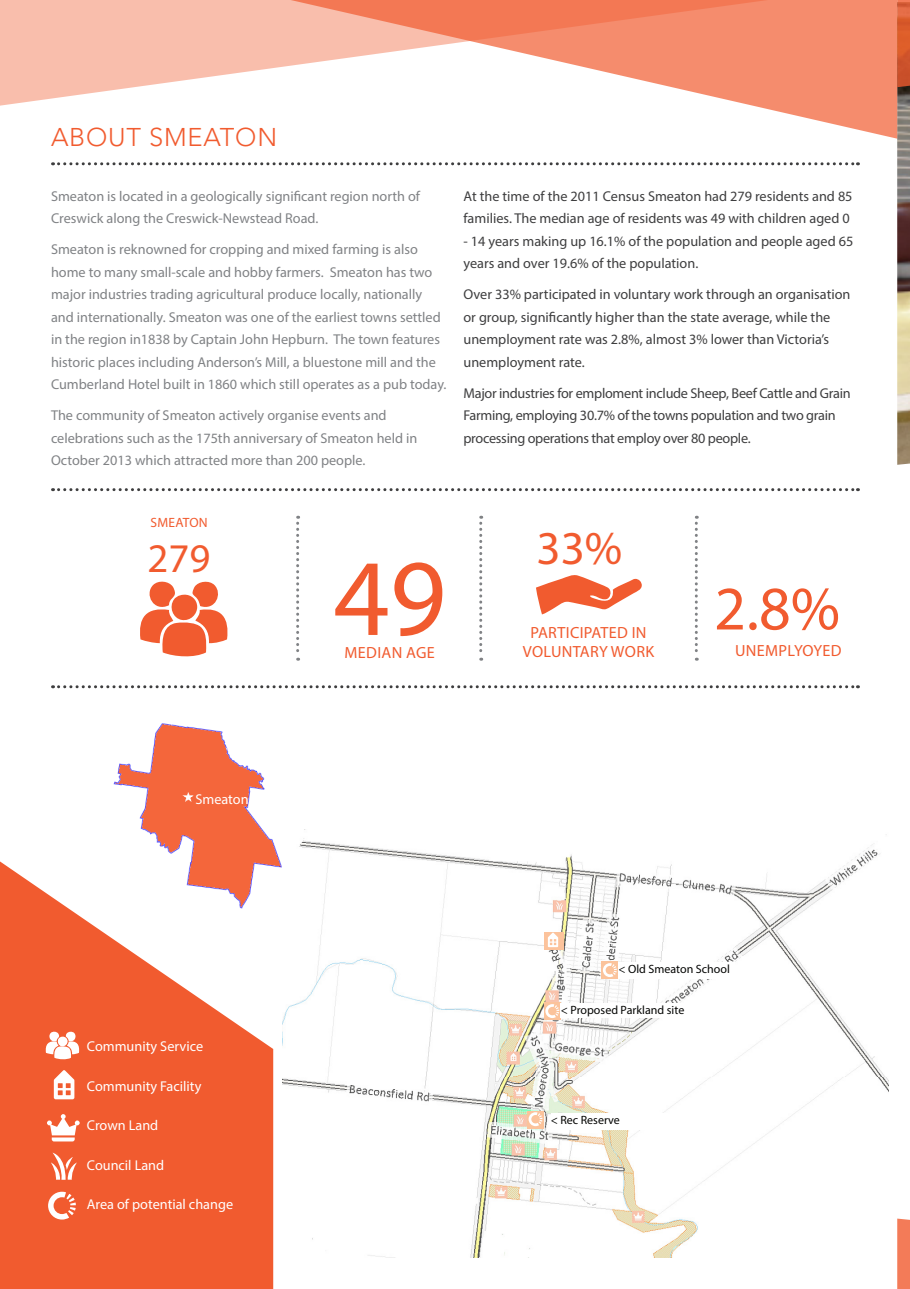
<style>
.page{position:relative;width:910px;height:1289px;background:#fff}
.page>*{position:absolute;margin:0;border:0;box-sizing:border-box;transform-origin:0 0}
.t1{font:109.65px "Myriad Pro";color:#f15b2f}
.t2{font:62.1px "Myriad Pro";color:#f15b2f}
.t3{font:47.25px "Myriad Pro";color:#f15b2f}
.t4{font:40.8px "Myriad Pro";color:#f15b2f}
.subheading{font:300 25.5px "Avenir LT Std";letter-spacing:.03em;color:#f15b2f}
.t5{font:16.2px/19.5px "Myriad Pro";letter-spacing:.02em;color:#f15b2f;text-align:center}
.t6{font:14.25px/22.5px "Myriad Pro";color:#808285}
.t7{font:14.25px/22.5px "Myriad Pro";color:#3e3e3f}
.t8{font:14.25px/22.5px "Myriad Pro";letter-spacing:-.02em;color:#3e3e3f}
.t9{font:14.25px "Myriad Pro";color:#fff}
.t10{font:13.5px "Myriad Pro";letter-spacing:.02em;color:#f15b2f}
.t11{font:12px "Myriad Pro";color:#040503}
</style>
<div class="page">
<img style="left:897px;top:87px;width:13px;height:378px">
<svg style="left:0;top:861px;width:274px;height:427px;fill:#f15b2f"></svg>
<svg style="left:53px;top:162px;width:805px;height:3px"></svg>
<svg style="left:53px;top:488px;width:805px;height:3px"></svg>
<svg style="left:53px;top:685px;width:805px;height:3px"></svg>
<svg style="left:536px;top:575px;width:106px;height:39px"></svg>
<svg style="left:140px;top:581px;width:88px;height:76px"></svg>
<svg style="left:296px;top:515px;width:3px;height:145px"></svg>
<svg style="left:479px;top:515px;width:3px;height:145px"></svg>
<svg style="left:695px;top:515px;width:3px;height:145px"></svg>
<img style="left:283px;top:829px;width:605px;height:428px">
<div style="left:544px;top:1002px;width:17px;height:17px;background:#fbc39b"></div>
<svg style="left:545px;top:1004px;width:14px;height:14px"></svg>
<div style="left:527px;top:1110px;width:17px;height:17px;background:#fbc39b"></div>
<svg style="left:529px;top:1112px;width:13px;height:14px"></svg>
<div style="left:602px;top:961px;width:16px;height:17px;background:#fbc39b"></div>
<svg style="left:603px;top:963px;width:14px;height:14px"></svg>
<div style="left:618px;top:962px;width:117px;height:16px;background:#fff"></div>
<div style="left:551px;top:1112px;width:117px;height:17px;background:#fff"></div>
<div style="left:561px;top:1003px;width:164px;height:14px;background:#fff"></div>
<img style="left:114px;top:723px;width:168px;height:185px">
<svg style="left:46px;top:1031px;width:34px;height:28px"></svg>
<svg style="left:51px;top:1152px;width:26px;height:27px"></svg>
<svg style="left:47px;top:1114px;width:33px;height:27px"></svg>
<svg style="left:48px;top:1191px;width:28px;height:28px"></svg>
<svg style="left:54px;top:1070px;width:20px;height:29px"></svg>
<div style="left:544px;top:932px;width:20px;height:18px;background:#fcc39c"></div>
<svg style="left:548px;top:932px;width:10px;height:15px"></svg>
<svg style="left:897px;top:1218px;width:13px;height:70px"></svg>
<svg style="left:897px;top:0;width:13px;height:87px"></svg>
<svg style="left:0;top:0;width:291px;height:106px;fill:#f9beac"></svg>
<svg style="left:291px;top:0;width:606px;height:139px"></svg>
<p class="subheading" style="left:51px;top:122px;width:228px">ABOUT SMEATON</p>
<p class="t6" style="left:51px;top:185px;width:371px">Smeaton is located in a geologically significant region north of<br>Creswick along the Creswick-Newstead Road.</p>
<p class="t6" style="left:51px;top:238px;width:397px">Smeaton is reknowned for cropping and mixed farming is also home to many small-scale and hobby farmers. Smeaton has two major industries trading agricultural produce locally, nationally and internationally. Smeaton was one of the earliest towns settled in the region in1838 by Captain John Hepburn. The town features historic places including Anderson’s Mill, a bluestone mill and the Cumberland Hotel built in 1860 which still operates as a pub today.</p>
<p class="t6" style="left:51px;top:404px;width:368px">The community of Smeaton actively organise events and celebrations such as the 175th anniversary of Smeaton held in<br>October 2013 which attracted more than 200 people.</p>
<p class="t7" style="left:463px;top:185px;width:391px">At the time of the 2011 Census Smeaton had 279 residents and 85 families. The median age of residents was 49 with children aged 0</p>
<p class="t7" style="left:463px;top:230px;width:391px">- 14 years making up 16.1% of the population and people aged 65 years and over 19.6% of the population.</p>
<p class="t7" style="left:463px;top:283px;width:388px">Over 33% participated in voluntary work through an organisation or group, significantly higher than the state average, while the unemployment rate was 2.8%, almost 3% lower than Victoria’s unemployment rate.</p>
<p class="t8" style="left:463px;top:382px;width:389px">Major industries for emploment include Sheep, Beef Cattle and Grain<br>Farming, employing 30.7% of the towns population and two grain processing operations that employ over 80 people.</p>
<p class="t10" style="left:150px;top:514px;width:59px">SMEATON</p>
<p class="t4" style="left:148px;top:533px;width:64px">279</p>
<p class="t1" style="left:334px;top:530px;width:114px">49</p>
<p class="t5" style="left:345px;top:642px;width:92px">MEDIAN AGE</p>
<p class="t3" style="left:536px;top:519px;width:87px">33%</p>
<p class="t5" style="left:523px;top:622px;width:133px">PARTICIPATED IN<br>VOLUNTARY WORK</p>
<p class="t2" style="left:714px;top:570px;width:127px">2.8%</p>
<p class="t5" style="left:735px;top:640px;width:108px">UNEMPLYOYED</p>
<p class="t9" style="left:195px;top:790px;width:55px">Smeaton</p>
<p class="t9" style="left:87px;top:1037px;width:118px">Community Service</p>
<p class="t9" style="left:87px;top:1077px;width:116px">Community Facility</p>
<p class="t9" style="left:87px;top:1116px;width:73px">Crown Land</p>
<p class="t9" style="left:87px;top:1156px;width:79px">Council Land</p>
<p class="t9" style="left:87px;top:1195px;width:148px">Area of potential change</p>
<p class="t11" style="left:618px;top:961px;width:113px">&lt; Old Smeaton School</p>
<p class="t11" style="left:561px;top:1002px;width:125px">&lt; Proposed Parkland site</p>
<p class="t11" style="left:551px;top:1112px;width:71px">&lt; Rec Reserve</p>
</div>
